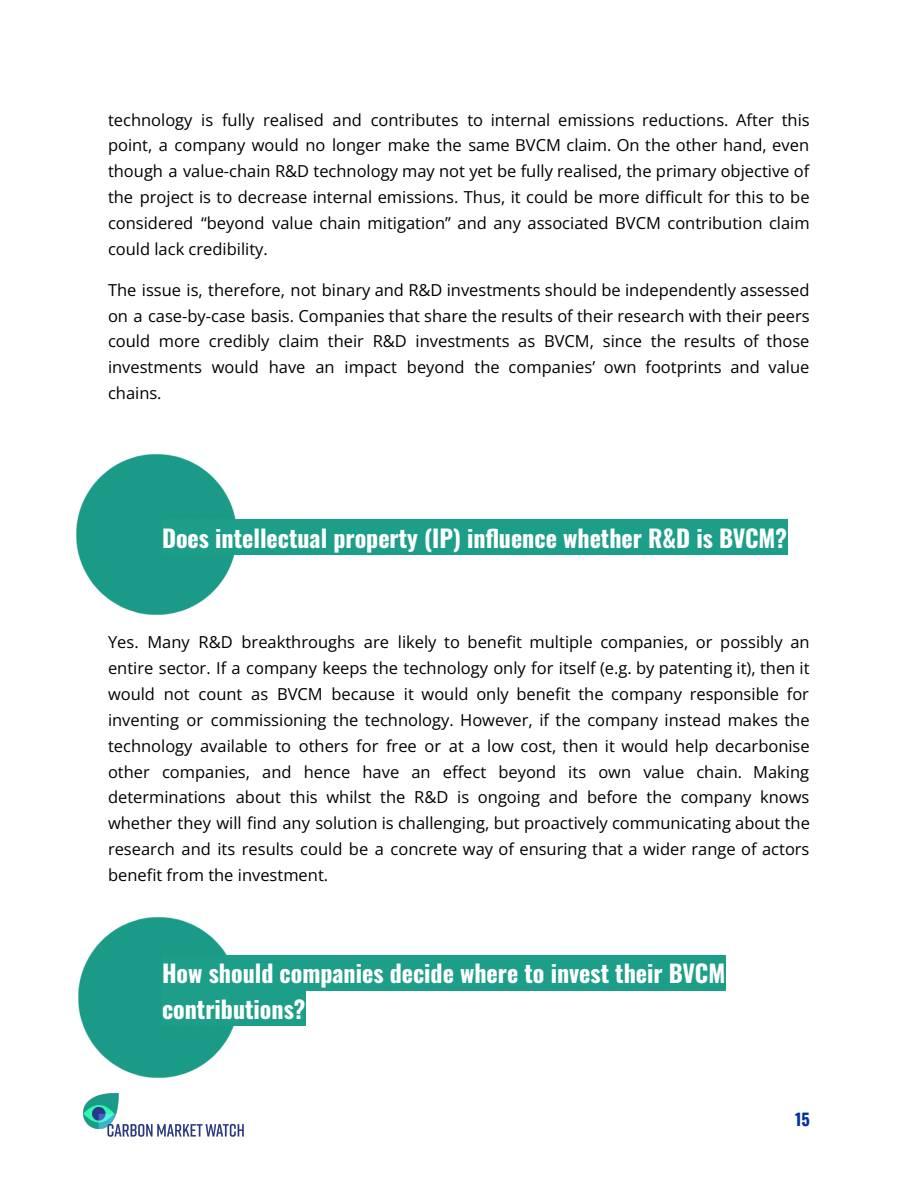
<style>
.page{position:relative;width:918px;height:1188px;background:#fff}
.page>*{position:absolute;margin:0;border:0;box-sizing:border-box;transform-origin:0 0}
.t1{font:700 24px/35.5px "Oswald";color:#fff}
.t2{font:16.5px/25.8px "Open Sans";color:#000;text-align:justify}
.t3{font:700 16.5px "Oswald";color:#00309e}
</style>
<div class="page">
<img style="left:83px;top:1093px;width:161px;height:44px">
<img style="left:76px;top:454px;width:160px;height:161px">
<img style="left:78px;top:917px;width:156px;height:161px">
<div style="left:162px;top:519px;width:625px;height:36px;background:#1d9e88"></div>
<div style="left:162px;top:955px;width:563px;height:35px;background:#1d9e88"></div>
<div style="left:162px;top:990px;width:143px;height:36px;background:#1d9e88"></div>
<p class="t2" style="left:108px;top:106px;width:703px">technology is fully realised and contributes to internal emissions reductions. After this point, a company would no longer make the same BVCM claim. On the other hand, even though a value-chain R&amp;D technology may not yet be fully realised, the primary objective of the project is to decrease internal emissions. Thus, it could be more difficult for this to be considered “beyond value chain mitigation” and any associated BVCM contribution claim could lack credibility.</p>
<p class="t2" style="left:108px;top:276px;width:703px">The issue is, therefore, not binary and R&amp;D investments should be independently assessed on a case-by-case basis. Companies that share the results of their research with their peers could more credibly claim their R&amp;D investments as BVCM, since the results of those investments would have an impact beyond the companies’ own footprints and value chains.</p>
<h1 class="t1" style="left:162px;top:519px;width:627px">Does intellectual property (IP) influence whether R&amp;D is BVCM?</h1>
<p class="t2" style="left:108px;top:629px;width:703px">Yes. Many R&amp;D breakthroughs are likely to benefit multiple companies, or possibly an entire sector. If a company keeps the technology only for itself (e.g. by patenting it), then it would not count as BVCM because it would only benefit the company responsible for inventing or commissioning the technology. However, if the company instead makes the technology available to others for free or at a low cost, then it would help decarbonise other companies, and hence have an effect beyond its own value chain. Making determinations about this whilst the R&amp;D is ongoing and before the company knows whether they will find any solution is challenging, but proactively communicating about the research and its results could be a concrete way of ensuring that a wider range of actors benefit from the investment.</p>
<h1 class="t1" style="left:162px;top:955px;width:565px">How should companies decide where to invest their BVCM contributions?</h1>
<p class="t3" style="left:795px;top:1106px;width:16px">15</p>
</div>
